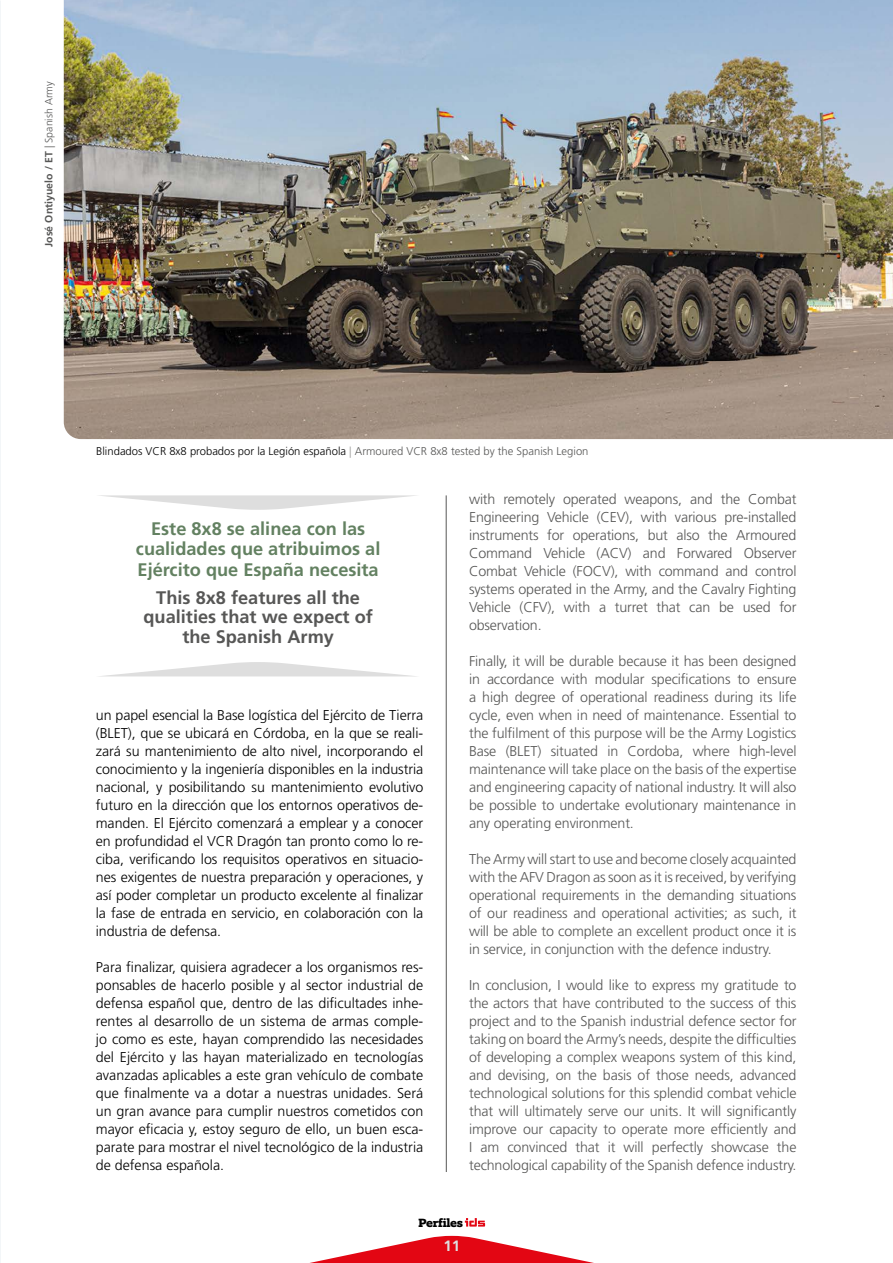
<style>
.page{position:relative;width:893px;height:1263px;background:#fff}
.page>*{position:absolute;margin:0;border:0;box-sizing:border-box;transform-origin:0 0}
.t1{font:700 18.15px/20.2px "Frutiger LT Std";color:#638161;text-align:center}
.t2{font:700 18.15px/19.5px "Frutiger LT Std";color:#575756;text-align:center}
.t3{font:700 15px "Frutiger LT Std";color:#dedede}
.t4{font:300 14.25px/18px "Frutiger LT Std";letter-spacing:-.01em;color:#575756;text-align:justify}
.t5{font:300 14.25px/18px "Frutiger LT Std";color:#000;text-align:justify}
.t6{font:800 12px "Equip Slab";letter-spacing:-.01em;color:#000}
.t7{font:300 11.25px "Frutiger LT Std";color:#000}
.t8{font:700 10.5px "Frutiger LT Std";letter-spacing:.005em;color:#575756}
.s1{font-weight:300}
.s2{color:#9d9d9c}
.s3{color:#575756}
</style>
<div class="page">
<svg style="left:310px;top:1236px;width:284px;height:27px"></svg>
<svg style="left:465px;top:1218px;width:20px;height:8px"></svg>
<hr style="left:446px;top:495px;width:1px;height:677px;background:#575756">
<img style="left:0;top:0;width:1px;height:1263px">
<svg style="left:104px;top:662px;width:308px;height:14px"></svg>
<svg style="left:99px;top:495px;width:318px;height:15px"></svg>
<img style="left:64px;top:0;width:829px;height:439px">
<p class="t8" style="left:43px;top:247px;width:167px;rotate:-90deg">José Ontiyuelo / ET <span class="s1">| Spanish Army</span></p>
<p class="t7" style="left:96px;top:444px;width:494px">Blindados VCR 8x8 probados por la Legión española <span class="s2">|</span> <span class="s3">Armoured VCR 8x8 tested by the Spanish Legion</span></p>
<p class="t1" style="left:136px;top:519px;width:246px">Este 8x8 se alinea con las cualidades que atribuimos al<br>Ejército que España necesita</p>
<p class="t2" style="left:143px;top:588px;width:231px">This 8x8 features all the qualities that we expect of the Spanish Army</p>
<p class="t5" style="left:96px;top:706px;width:329px">un papel esencial la Base logística del Ejército de Tierra (BLET), que se ubicará en Córdoba, en la que se reali&shy;zará su mantenimiento de alto nivel, incorporando el conocimiento y la ingeniería disponibles en la industria nacional, y posibilitando su mantenimiento evolutivo futuro en la dirección que los entornos operativos de&shy;manden. El Ejército comenzará a emplear y a conocer en profundidad el VCR Dragón tan pronto como lo re&shy;ciba, verificando los requisitos operativos en situacio&shy;nes exigentes de nuestra preparación y operaciones, y así poder completar un producto excelente al finalizar la fase de entrada en servicio, en colaboración con la industria de defensa.</p>
<p class="t5" style="left:96px;top:958px;width:329px">Para finalizar, quisiera agradecer a los organismos res&shy;ponsables de hacerlo posible y al sector industrial de defensa español que, dentro de las dificultades inhe&shy;rentes al desarrollo de un sistema de armas comple&shy;jo como es este, hayan comprendido las necesidades del Ejército y las hayan materializado en tecnologías avanzadas aplicables a este gran vehículo de combate que finalmente va a dotar a nuestras unidades. Será un gran avance para cumplir nuestros cometidos con mayor eficacia y, estoy seguro de ello, un buen esca&shy;parate para mostrar el nivel tecnológico de la industria de defensa española.</p>
<p class="t4" style="left:469px;top:490px;width:329px">with remotely operated weapons, and the Combat Engineering Vehicle (CEV), with various pre-installed instruments for operations, but also the Armoured Command Vehicle (ACV) and Forwared Observer Combat Vehicle (FOCV), with command and control systems operated in the Army, and the Cavalry Fighting Vehicle (CFV), with a turret that can be used for observation.</p>
<p class="t4" style="left:469px;top:652px;width:329px">Finally, it will be durable because it has been designed in accordance with modular specifications to ensure a high degree of operational readiness during its life cycle, even when in need of maintenance. Essential to the fulfilment of this purpose will be the Army Logistics Base (BLET) situated in Cordoba, where high-level maintenance will take place on the basis of the expertise and engineering capacity of national industry. It will also be possible to undertake evolutionary maintenance in any operating environment.</p>
<p class="t4" style="left:469px;top:850px;width:329px">The Army will start to use and become closely acquainted with the AFV Dragon as soon as it is received, by verifying operational requirements in the demanding situations of our readiness and operational activities; as such, it will be able to complete an excellent product once it is in service, in conjunction with the defence industry.</p>
<p class="t4" style="left:469px;top:976px;width:329px">In conclusion, I would like to express my gratitude to the actors that have contributed to the success of this project and to the Spanish industrial defence sector for taking on board the Army’s needs, despite the difficulties of developing a complex weapons system of this kind, and devising, on the basis of those needs, advanced technological solutions for this splendid combat vehicle that will ultimately serve our units. It will significantly improve our capacity to operate more efficiently and I am convinced that it will perfectly showcase the technological capability of the Spanish defence industry.</p>
<p class="t6" style="left:418px;top:1215px;width:46px">Perfiles</p>
<p class="t3" style="left:444px;top:1237px;width:18px">11</p>
</div>
